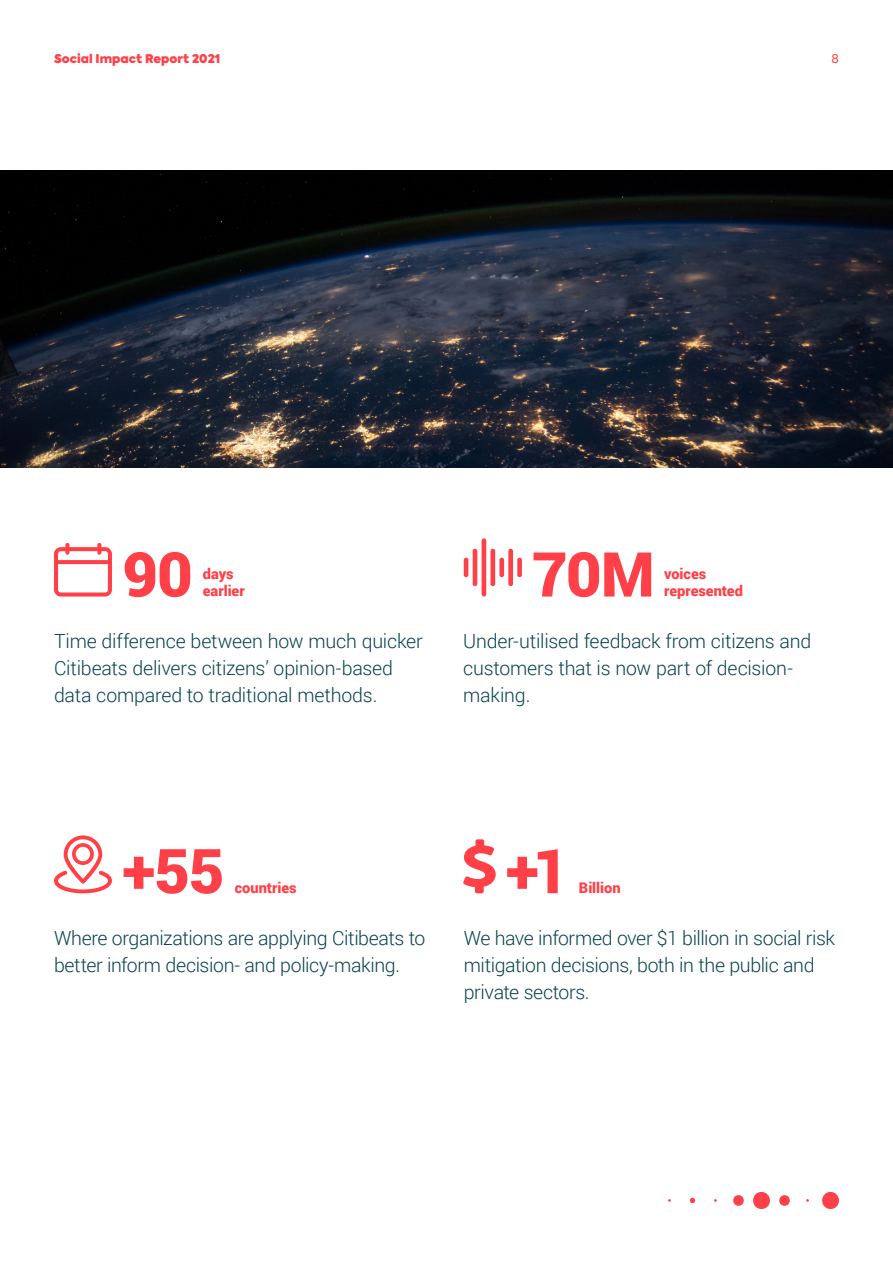
<style>
.page{position:relative;width:893px;height:1263px;background:#fff}
.page>*{position:absolute;margin:0;border:0;box-sizing:border-box;transform-origin:0 0}
.t1{font:900 61.8px "Roboto";letter-spacing:-.02em;color:#ff4048}
.t2{font:300 19.5px/27px "Roboto";letter-spacing:-.015em;color:#09434f}
.t3{font:900 14.7px "Roboto";color:#ff4048}
.t4{font:800 12px "Axiforma";color:#ff4048}
.t5{font:12px "Axiforma";color:#ff4048}
</style>
<div class="page">
<img style="left:0;top:171px;width:893px;height:296px">
<svg style="left:54px;top:543px;width:58px;height:53px"></svg>
<svg style="left:54px;top:835px;width:58px;height:58px"></svg>
<svg style="left:463px;top:839px;width:33px;height:54px"></svg>
<svg style="left:464px;top:538px;width:58px;height:58px"></svg>
<svg style="left:690px;top:1198px;width:5px;height:5px"></svg>
<div style="left:753px;top:1192px;width:17px;height:17px;background:#ff4048;border-radius:50%"></div>
<div style="left:822px;top:1192px;width:17px;height:17px;background:#ff4048;border-radius:50%"></div>
<div style="left:779px;top:1195px;width:11px;height:11px;background:#ff4048;border-radius:50%"></div>
<div style="left:733px;top:1195px;width:11px;height:11px;background:#ff4048;border-radius:50%"></div>
<p class="t4" style="left:54px;top:50px;width:168px">Social Impact Report 2021</p>
<p class="t5" style="left:831px;top:51px;width:9px">8</p>
<p class="t1" style="left:122px;top:531px;width:72px">90</p>
<p class="t3" style="left:203px;top:564px;width:32px">days</p>
<p class="t3" style="left:203px;top:581px;width:43px">earlier</p>
<p class="t2" style="left:54px;top:627px;width:370px">Time difference between how much quicker<br>Citibeats delivers citizens’ opinion-based data compared to traditional methods.</p>
<p class="t1" style="left:532px;top:531px;width:124px">70M</p>
<p class="t3" style="left:664px;top:564px;width:44px">voices</p>
<p class="t3" style="left:664px;top:581px;width:80px">represented</p>
<p class="t2" style="left:463px;top:627px;width:349px">Under-utilised feedback from citizens and</p>
<p class="t2" style="left:463px;top:654px;width:331px">customers that is now part of decision&shy;making.</p>
<p class="t1" style="left:122px;top:827px;width:104px">+55</p>
<p class="t3" style="left:235px;top:877px;width:63px">countries</p>
<p class="t2" style="left:54px;top:924px;width:373px">Where organizations are applying Citibeats to better inform decision- and policy-making.</p>
<p class="t1" style="left:506px;top:827px;width:65px">+1</p>
<p class="t3" style="left:579px;top:877px;width:43px">Billion</p>
<p class="t2" style="left:464px;top:924px;width:373px">We have informed over $1 billion in social risk mitigation decisions, both in the public and private sectors.</p>
</div>
